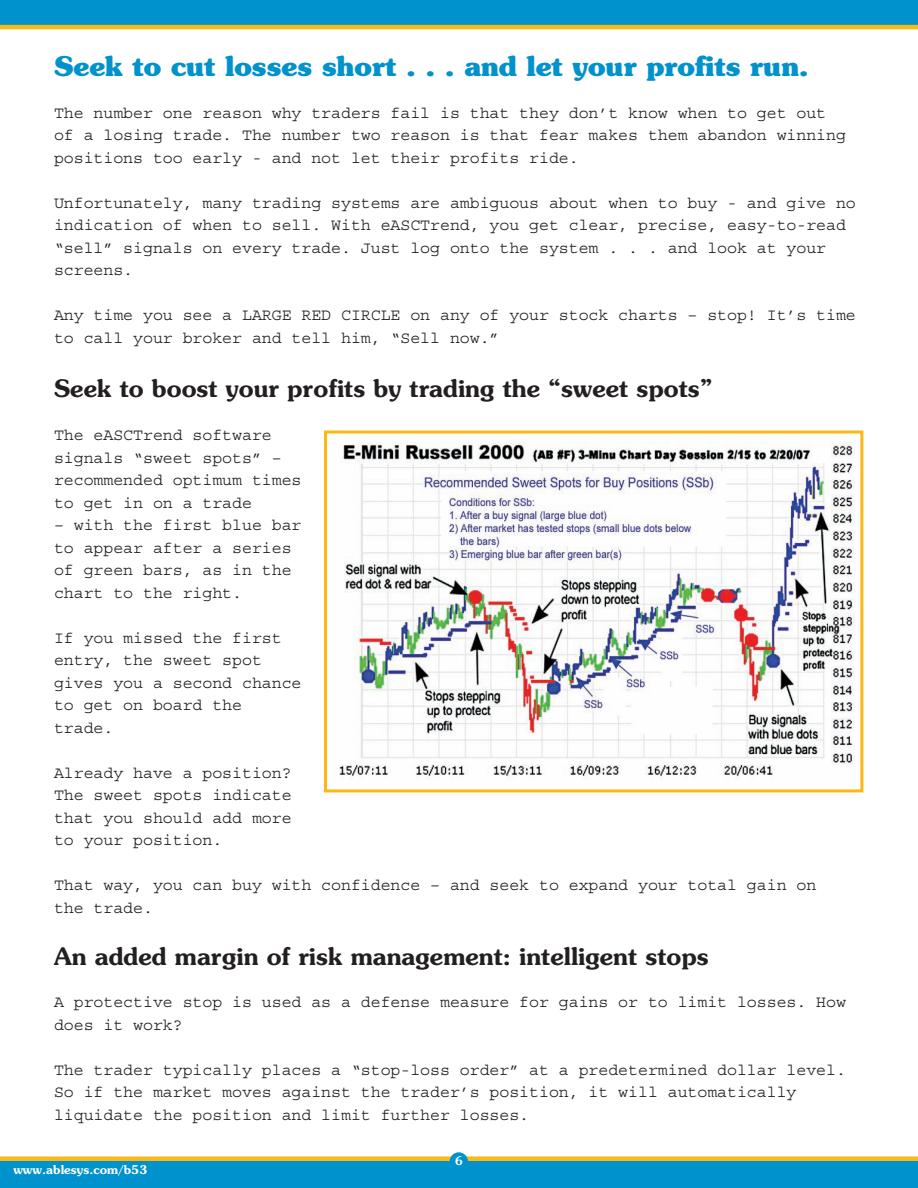
<style>
.page{position:relative;width:918px;height:1188px;background:#fff}
.page>*{position:absolute;margin:0;border:0;box-sizing:border-box;transform-origin:0 0}
.t1{font:700 27px "Souvenir";color:#0092cc}
.t2{font:600 24px "Souvenir";color:#231f20}
.t3{font:16.5px/22.5px "Courier Std";color:#231f20}
.t4{font:600 12px "Souvenir";color:#fff}
</style>
<div class="page">
<div style="left:0;top:1156px;width:918px;height:5px;background:#fcb814"></div>
<div style="left:0;top:0;width:918px;height:27px;background:#0092cc"></div>
<div style="left:0;top:1161px;width:918px;height:27px;background:#0092cc"></div>
<div style="left:450px;top:1152px;width:18px;height:19px;background:#0092cc;border-radius:50%"></div>
<hr style="left:0;top:25px;width:918px;height:4px;background:#fcb814">
<img style="left:339px;top:442px;width:516px;height:338px">
<div style="left:324px;top:430px;width:539px;height:362px;border:3px solid #fcb814"></div>
<h1 class="t1" style="left:54px;top:49px;width:756px">Seek to cut losses short . . . and let your profits run.</h1>
<p class="t3" style="left:54px;top:101px;width:793px">The number one reason why traders fail is that they don’t know when to get out of a losing trade. The number two reason is that fear makes them abandon winning positions too early - and not let their profits ride.</p>
<p class="t3" style="left:54px;top:191px;width:803px">Unfortunately, many trading systems are ambiguous about when to buy - and give no indication of when to sell. With eASCTrend, you get clear, precise, easy-to-read “sell” signals on every trade. Just log onto the system . . . and look at your screens.</p>
<p class="t3" style="left:54px;top:304px;width:803px">Any time you see a LARGE RED CIRCLE on any of your stock charts – stop! It’s time to call your broker and tell him, “Sell now.”</p>
<h2 class="t2" style="left:54px;top:373px;width:660px">Seek to boost your profits by trading the “sweet spots”</h2>
<p class="t3" style="left:54px;top:424px;width:249px">The eASCTrend software signals “sweet spots” – recommended optimum times to get in on a trade</p>
<p class="t3" style="left:54px;top:514px;width:249px">– with the first blue bar to appear after a series of green bars, as in the chart to the right.</p>
<p class="t3" style="left:54px;top:626px;width:249px">If you missed the first entry, the sweet spot gives you a second chance to get on board the trade.</p>
<p class="t3" style="left:54px;top:761px;width:239px;text-align:justify">Already have a position?<br>The sweet spots indicate that you should add more to your position.</p>
<p class="t3" style="left:54px;top:874px;width:764px">That way, you can buy with confidence – and seek to expand your total gain on the trade.</p>
<h2 class="t2" style="left:54px;top:941px;width:656px">An added margin of risk management: intelligent stops</h2>
<p class="t3" style="left:54px;top:991px;width:793px">A protective stop is used as a defense measure for gains or to limit losses. How does it work?</p>
<p class="t3" style="left:54px;top:1058px;width:793px">The trader typically places a “stop-loss order” at a predetermined dollar level.<br>So if the market moves against the trader’s position, it will automatically liquidate the position and limit further losses.</p>
<p class="t4" style="left:13px;top:1162px;width:136px">www.ablesys.com/b53</p>
</div>
